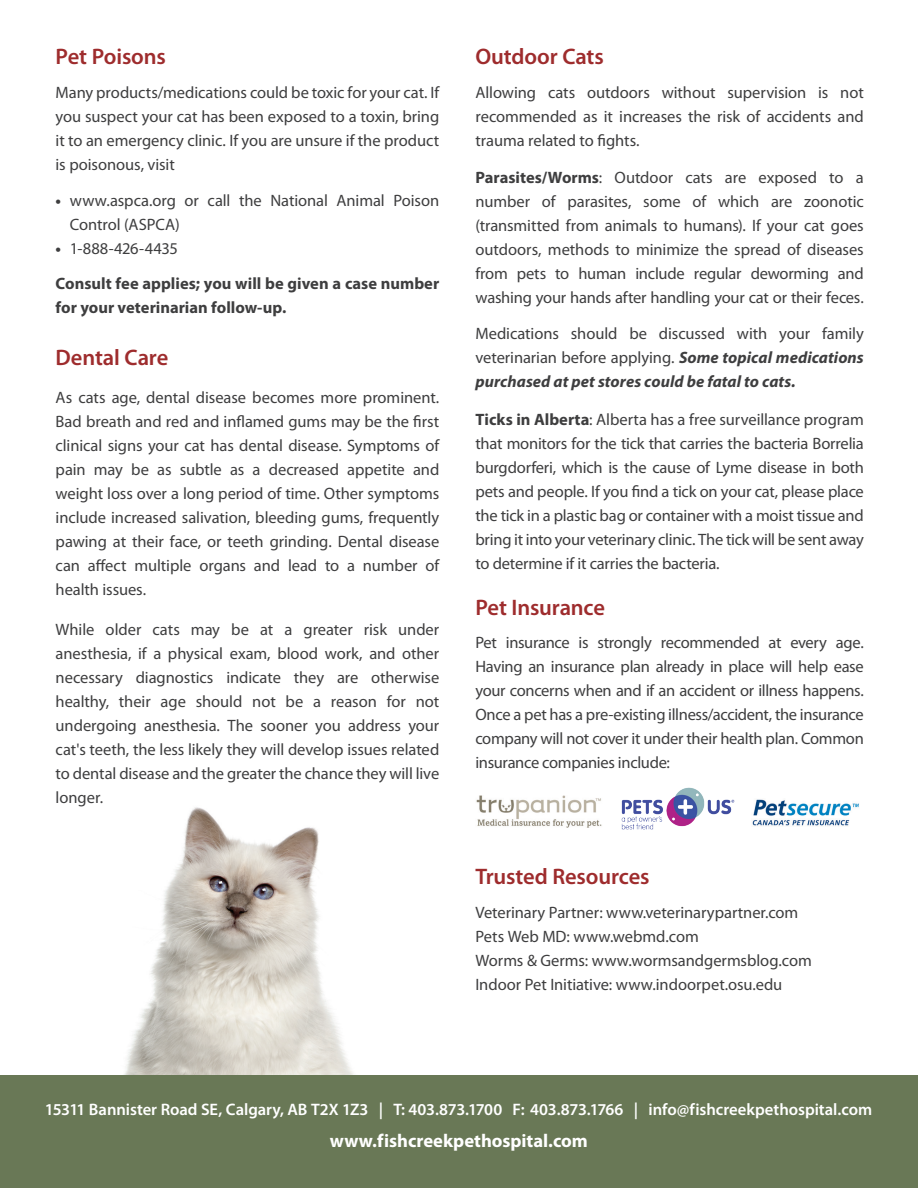
<style>
.page{position:relative;width:918px;height:1188px;background:#fff}
.page>*{position:absolute;margin:0;border:0;box-sizing:border-box;transform-origin:0 0}
.t1{font:600 22.5px "Myriad Pro";letter-spacing:-.005em;color:#9e2c2d}
.t2{font:700 18.6px "Myriad Pro";color:#fff}
.t3{font:600 16.65px "Myriad Pro";letter-spacing:-.005em;color:#fff}
.t4{font:16.5px/24px "Myriad Pro";letter-spacing:-.005em;color:#3e3e3f;text-align:justify}
.t5{font:700 16.5px/24px "Myriad Pro";color:#3e3e3f}
.t6{font:16.5px "Myriad Pro";letter-spacing:-.025em;color:#3e3e3f}
.s1{font-weight:700}
.s2{font-weight:700;font-style:italic}
</style>
<div class="page">
<img style="left:124px;top:807px;width:229px;height:268px">
<div style="left:0;top:1075px;width:918px;height:113px;background:#697856"></div>
<img style="left:752px;top:799px;width:107px;height:27px">
<img style="left:621px;top:787px;width:114px;height:42px">
<img style="left:476px;top:795px;width:126px;height:32px">
<h1 class="t1" style="left:56px;top:43px;width:112px">Pet Poisons</h1>
<h1 class="t1" style="left:475px;top:43px;width:130px">Outdoor Cats</h1>
<p class="t4" style="left:475px;top:80px;width:390px">Allowing cats outdoors without supervision is not recommended as it increases the risk of accidents and trauma related to fights.</p>
<p class="t4" style="left:475px;top:166px;width:390px"><span class="s1">Parasites/Worms</span>: Outdoor cats are exposed to a number of parasites, some of which are zoonotic (transmitted from animals to humans). If your cat goes outdoors, methods to minimize the spread of diseases from pets to human include regular deworming and washing your hands after handling your cat or their feces.</p>
<p class="t4" style="left:475px;top:322px;width:390px">Medications should be discussed with your family veterinarian before applying. <span class="s2">Some topical medications purchased at pet stores could be fatal to cats.</span></p>
<p class="t4" style="left:475px;top:407px;width:390px"><span class="s1">Ticks in Alberta</span>: Alberta has a free surveillance program that monitors for the tick that carries the bacteria Borrelia burgdorferi, which is the cause of Lyme disease in both pets and people. If you find a tick on your cat, please place the tick in a plastic bag or container with a moist tissue and bring it into your veterinary clinic. The tick will be sent away to determine if it carries the bacteria.</p>
<p class="t4" style="left:56px;top:80px;width:385px">Many products/medications could be toxic for your cat. If you suspect your cat has been exposed to a toxin, bring it to an emergency clinic. If you are unsure if the product is poisonous, visit</p>
<p class="t4" style="left:70px;top:189px;width:371px">www.aspca.org or call the National Animal Poison<br>Control (ASPCA)</p>
<p class="t5" style="left:56px;top:188px;width:7px">•</p>
<p class="t6" style="left:56px;top:239px;width:124px"><span class="s1">•</span> 1-888-426-4435</p>
<p class="t5" style="left:56px;top:271px;width:385px">Consult fee applies; you will be given a case number for your veterinarian follow-up.</p>
<h1 class="t1" style="left:56px;top:343px;width:114px">Dental Care</h1>
<p class="t4" style="left:56px;top:386px;width:385px">As cats age, dental disease becomes more prominent.<br>Bad breath and red and inflamed gums may be the first clinical signs your cat has dental disease. Symptoms of pain may be as subtle as a decreased appetite and weight loss over a long period of time. Other symptoms include increased salivation, bleeding gums, frequently pawing at their face, or teeth grinding. Dental disease can affect multiple organs and lead to a number of health issues.</p>
<p class="t4" style="left:56px;top:618px;width:385px">While older cats may be at a greater risk under anesthesia, if a physical exam, blood work, and other necessary diagnostics indicate they are otherwise healthy, their age should not be a reason for not undergoing anesthesia. The sooner you address your cat's teeth, the less likely they will develop issues related to dental disease and the greater the chance they will live longer.</p>
<h1 class="t1" style="left:475px;top:593px;width:131px">Pet Insurance</h1>
<p class="t4" style="left:475px;top:630px;width:390px">Pet insurance is strongly recommended at every age.<br>Having an insurance plan already in place will help ease your concerns when and if an accident or illness happens.<br>Once a pet has a pre-existing illness/accident, the insurance company will not cover it under their health plan. Common insurance companies include:</p>
<h1 class="t1" style="left:475px;top:863px;width:176px">Trusted Resources</h1>
<p class="t4" style="left:475px;top:900px;width:338px;text-align:left">Veterinary Partner: www.veterinarypartner.com Pets Web MD: www.webmd.com<br>Worms &amp; Germs: www.wormsandgermsblog.com Indoor Pet Initiative: www.indoorpet.osu.edu</p>
<p class="t3" style="left:45px;top:1099px;width:829px">15311 Bannister Road SE, Calgary, AB T2X 1Z3 | T: 403.873.1700 F: 403.873.1766 | info@fishcreekpethospital.com</p>
<p class="t2" style="left:330px;top:1128px;width:259px">www.fishcreekpethospital.com</p>
</div>
